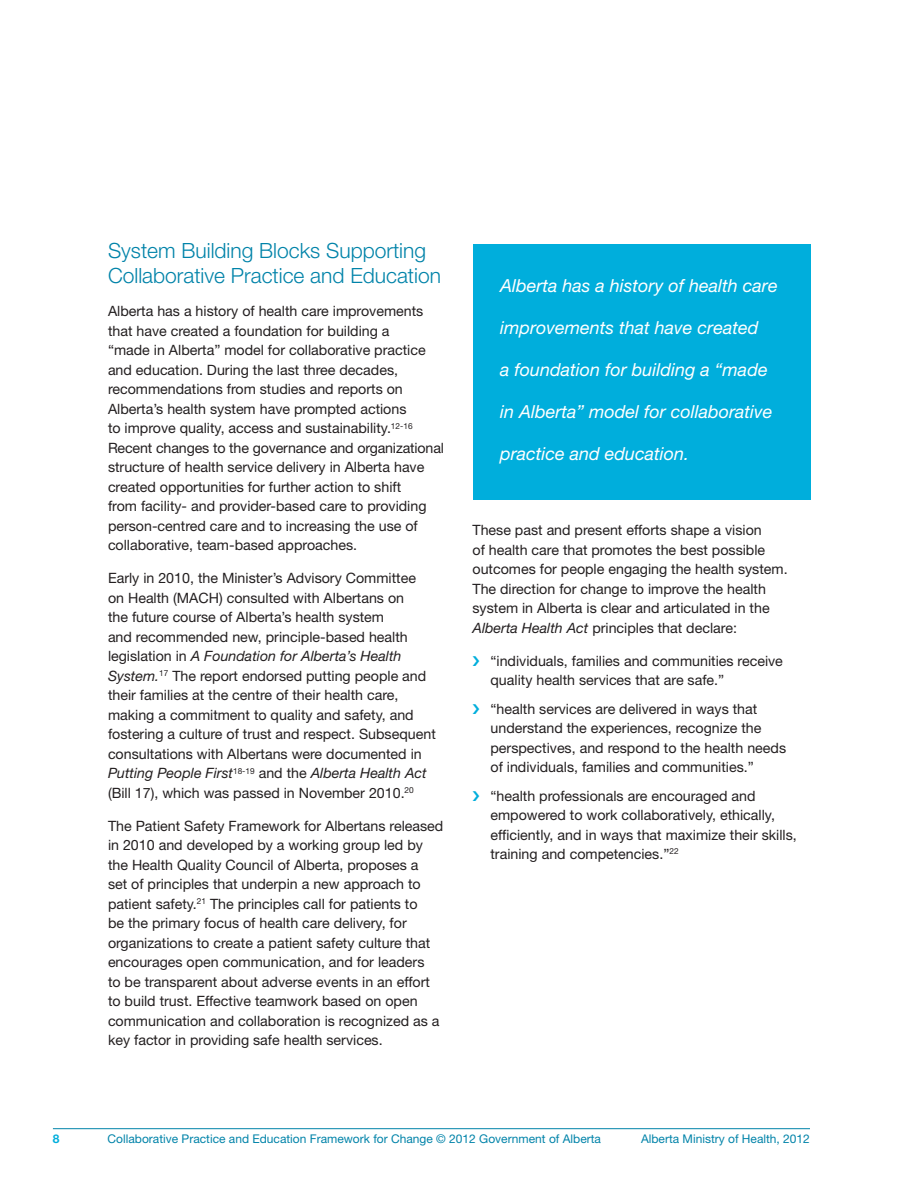
<style>
.page{position:relative;width:918px;height:1188px;background:#fff}
.page>*{position:absolute;margin:0;border:0;box-sizing:border-box;transform-origin:0 0}
.B_Head{font:300 21px/25.5px "Helvetica Neue LT Std";color:#0083a9}
.B_Head-2{font:italic 18px "Helvetica Neue LT Std";color:#fff}
.body{font:14.25px/19.5px "Helvetica Neue LT Std";color:#231f20}
.bullet{font:14.25px/19.5px "Helvetica Neue LT Std";color:#231f20}
.bullet_end{font:14.25px/19.5px "Helvetica Neue LT Std";color:#231f20}
.t1{font:12px "Helvetica Neue LT Std";color:#0083a9}
.t2{font:700 12px "Helvetica Neue LT Std";color:#00aedc}
.s1{font-style:italic}
</style>
<div class="page">
<hr style="left:53px;top:1128px;width:757px;height:1px;background:#0083a9">
<div style="left:473px;top:244px;width:338px;height:256px;background:#00aedc"></div>
<p class="B_Head" style="left:108px;top:237px;width:335px">System Building Blocks Supporting<br>Collaborative Practice and Education</p>
<p class="body" style="left:108px;top:301px;width:338px">Alberta has a history of health care improvements that have created a foundation for building a<br>“made in Alberta” model for collaborative practice and education. During the last three decades, recommendations from studies and reports on Alberta’s health system have prompted actions<br>to improve quality, access and sustainability.<sup>12-16<br></sup>Recent changes to the governance and organizational structure of health service delivery in Alberta have created opportunities for further action to shift<br>from facility- and provider-based care to providing person-centred care and to increasing the use of collaborative, team-based approaches.</p>
<p class="body" style="left:108px;top:568px;width:329px">Early in 2010, the Minister’s Advisory Committee<br>on Health (MACH) consulted with Albertans on<br>the future course of Alberta’s health system<br>and recommended new, principle-based health legislation in <span class="s1">A Foundation for Alberta’s Health System.</span><sup>17</sup> The report endorsed putting people and their families at the centre of their health care, making a commitment to quality and safety, and fostering a culture of trust and respect. Subsequent consultations with Albertans were documented in <span class="s1">Putting People First</span><sup>18-19</sup> and the <span class="s1">Alberta Health Act </span>(Bill 17), which was passed in November 2010.<sup>20</sup></p>
<p class="body" style="left:108px;top:816px;width:337px">The Patient Safety Framework for Albertans released in 2010 and developed by a working group led by the Health Quality Council of Alberta, proposes a<br>set of principles that underpin a new approach to patient safety.<sup>21</sup> The principles call for patients to<br>be the primary focus of health care delivery, for organizations to create a patient safety culture that encourages open communication, and for leaders<br>to be transparent about adverse events in an effort to build trust. Effective teamwork based on open communication and collaboration is recognized as a key factor in providing safe health services.</p>
<p class="B_Head-2" style="left:500px;top:274px;width:279px">Alberta has a history of health care</p>
<p class="B_Head-2" style="left:500px;top:316px;width:260px">improvements that have created</p>
<p class="B_Head-2" style="left:500px;top:358px;width:269px">a foundation for building a “made</p>
<p class="B_Head-2" style="left:500px;top:400px;width:274px">in Alberta” model for collaborative</p>
<p class="B_Head-2" style="left:500px;top:442px;width:191px">practice and education.</p>
<p class="body" style="left:472px;top:520px;width:317px">These past and present efforts shape a vision<br>of health care that promotes the best possible outcomes for people engaging the health system.<br>The direction for change to improve the health system in Alberta is clear and articulated in the <span class="s1">Alberta Health Act</span> principles that declare:</p>
<p class="bullet" style="left:490px;top:651px;width:294px">“individuals, families and communities receive quality health services that are safe.”</p>
<p class="bullet" style="left:490px;top:699px;width:297px">“health services are delivered in ways that understand the experiences, recognize the perspectives, and respond to the health needs of individuals, families and communities.”</p>
<p class="bullet_end" style="left:490px;top:786px;width:308px">“health professionals are encouraged and empowered to work collaboratively, ethically, efficiently, and in ways that maximize their skills, training and competencies.”<sup>22</sup></p>
<p class="t2" style="left:53px;top:1131px;width:8px">8</p>
<p class="t1" style="left:108px;top:1131px;width:495px">Collaborative Practice and Education Framework for Change © 2012 Government of Alberta</p>
<p class="t1" style="left:641px;top:1131px;width:170px">Alberta Ministry of Health, 2012</p>
</div>
